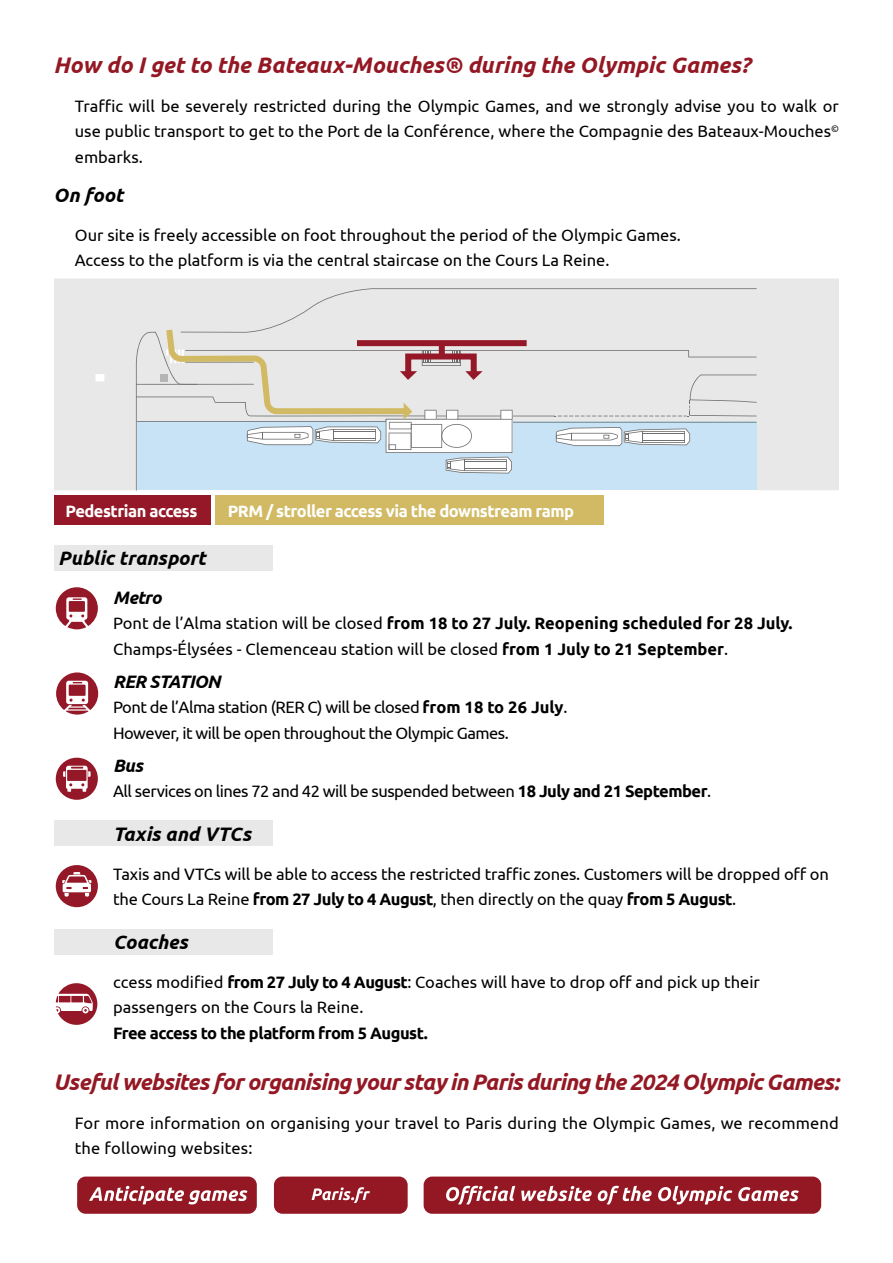
<style>
.page{position:relative;width:893px;height:1263px;background:#fff}
.page>*{position:absolute;margin:0;border:0;box-sizing:border-box;transform-origin:0 0}
.t1{font:italic 700 22.5px "Ubuntu";letter-spacing:-.03em;color:#941824}
.t2{font:italic 700 22.5px "Ubuntu";color:#941824}
.t3{font:italic 700 19.5px "Ubuntu";color:#000}
.t4{font:italic 700 18px "Ubuntu";letter-spacing:-.03em;color:#000}
.t5{font:16.5px/25.5px "Ubuntu";color:#000}
.t6{font:16.5px/25.5px "Ubuntu";letter-spacing:-.03em;color:#000}
.t7{font:700 16.5px "Ubuntu";letter-spacing:-.03em;color:#fff}
.t8{font:700 16.5px "Ubuntu";letter-spacing:-.03em;color:#000}
.s1{font-weight:700}
</style>
<div class="page">
<div style="left:54px;top:929px;width:218px;height:26px;background:#e8e8e8"></div>
<div style="left:54px;top:821px;width:218px;height:25px;background:#e8e8e8"></div>
<div style="left:54px;top:545px;width:218px;height:26px;background:#e8e8e8"></div>
<div style="left:54px;top:279px;width:785px;height:211px;background:#e8e8e8"></div>
<div style="left:274px;top:1176px;width:134px;height:38px;background:#941824;border-radius:9px"></div>
<svg style="left:312px;top:1187px;width:58px;height:16px"></svg>
<svg style="left:56px;top:587px;width:42px;height:42px"></svg>
<svg style="left:56px;top:758px;width:42px;height:42px"></svg>
<svg style="left:56px;top:672px;width:42px;height:42px"></svg>
<svg style="left:56px;top:865px;width:42px;height:42px"></svg>
<svg style="left:56px;top:983px;width:41px;height:42px"></svg>
<div style="left:71px;top:996px;width:12px;height:6px;background:#941827"></div>
<div style="left:59px;top:996px;width:11px;height:6px;background:#941827"></div>
<div style="left:216px;top:495px;width:388px;height:30px;background:#d1ba63"></div>
<svg style="left:136px;top:288px;width:621px;height:203px"></svg>
<div style="left:54px;top:495px;width:156px;height:30px;background:#941827"></div>
<div style="left:424px;top:1176px;width:397px;height:38px;background:#941824;border-radius:9px"></div>
<svg style="left:446px;top:1186px;width:353px;height:18px"></svg>
<div style="left:77px;top:1176px;width:180px;height:38px;background:#941824;border-radius:9px"></div>
<svg style="left:89px;top:1186px;width:158px;height:18px"></svg>
<h1 class="t2" style="left:54px;top:51px;width:698px">How do I get to the Bateaux-Mouches® during the Olympic Games?</h1>
<p class="t5" style="left:75px;top:93px;width:766px;text-align:justify">Traffic will be severely restricted during the Olympic Games, and we strongly advise you to walk or use public transport to get to the Port de la Conférence, where the Compagnie des Bateaux-Mouches<sup>© </sup>embarks.</p>
<p class="t3" style="left:54px;top:183px;width:71px">On foot</p>
<p class="t5" style="left:75px;top:222px;width:607px">Our site is freely accessible on foot throughout the period of the Olympic Games.<br>Access to the platform is via the central staircase on the Cours La Reine.</p>
<p class="t7" style="left:65px;top:501px;width:133px">Pedestrian access</p>
<p class="t7" style="left:228px;top:501px;width:348px">PRM / stroller access via the downstream ramp</p>
<p class="t3" style="left:58px;top:546px;width:149px">Public transport</p>
<p class="t4" style="left:113px;top:586px;width:50px">Metro</p>
<p class="t5" style="left:113px;top:610px;width:681px">Pont de l’Alma station will be closed <span class="s1">from 18 to 27 July. Reopening scheduled for 28 July.<br></span>Champs-Élysées - Clemenceau station will be closed <span class="s1">from 1 July to 21 September</span>.</p>
<p class="t4" style="left:113px;top:670px;width:109px">RER STATION</p>
<p class="t6" style="left:113px;top:694px;width:456px">Pont de l’Alma station (RER C) will be closed <span class="s1">from 18 to 26 July</span>.<br>However, it will be open throughout the Olympic Games.</p>
<p class="t4" style="left:113px;top:754px;width:31px">Bus</p>
<p class="t6" style="left:113px;top:778px;width:600px">All services on lines 72 and 42 will be suspended between <span class="s1">18 July and 21 September</span>.</p>
<p class="t3" style="left:113px;top:822px;width:139px">Taxis and VTCs</p>
<p class="t5" style="left:113px;top:861px;width:717px">Taxis and VTCs will be able to access the restricted traffic zones. Customers will be dropped off on the Cours La Reine <span class="s1">from 27 July to 4 August</span>, then directly on the quay <span class="s1">from 5 August</span>.</p>
<p class="t3" style="left:113px;top:930px;width:76px">Coaches</p>
<p class="t5" style="left:113px;top:969px;width:648px">ccess modified <span class="s1">from 27 July to 4 August</span>: Coaches will have to drop off and pick up their passengers on the Cours la Reine.</p>
<p class="t8" style="left:113px;top:1023px;width:316px">Free access to the platform from 5 August.</p>
<h1 class="t1" style="left:54px;top:1068px;width:787px">Useful websites for organising your stay in Paris during the 2024 Olympic Games:</h1>
<p class="t5" style="left:75px;top:1110px;width:766px">For more information on organising your travel to Paris during the Olympic Games, we recommend the following websites:</p>
</div>
